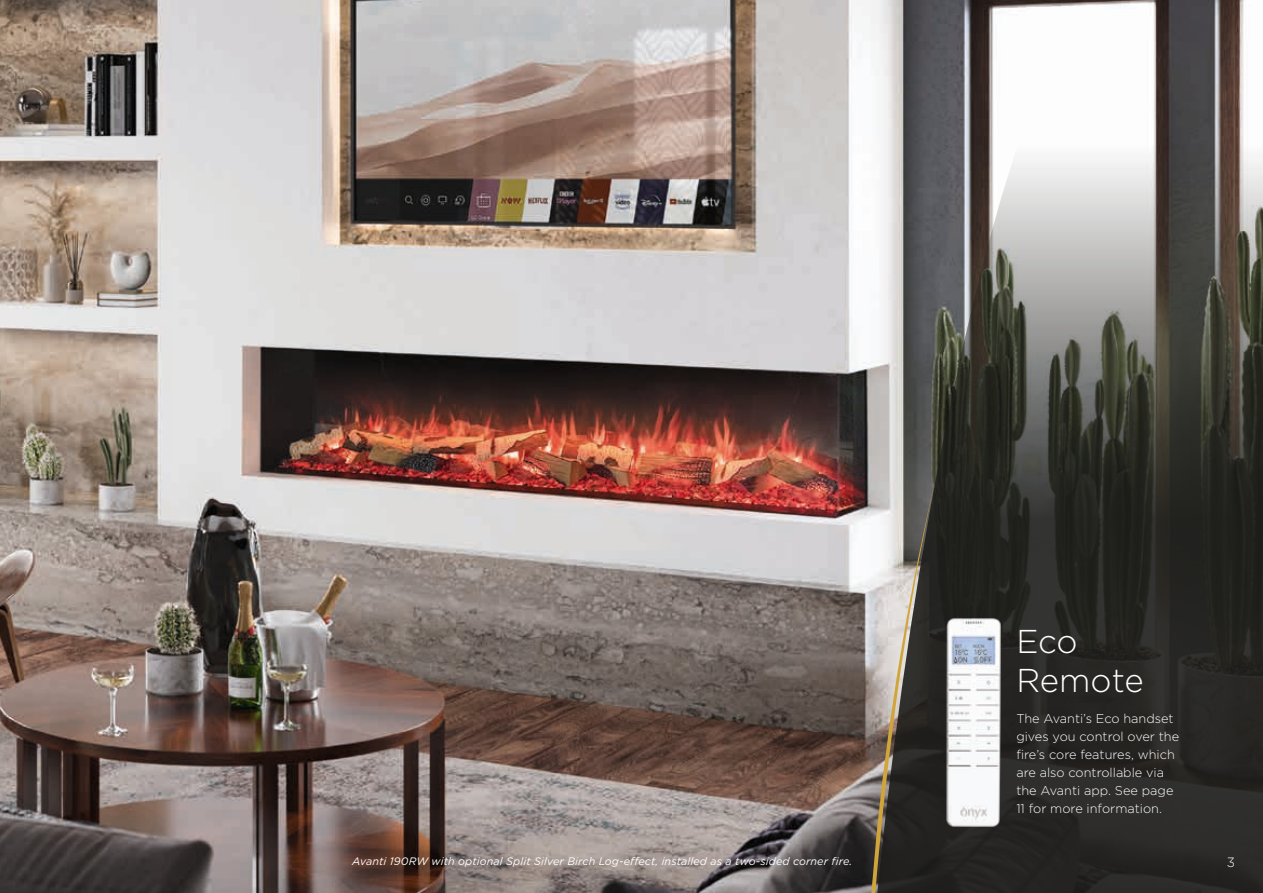
<style>
.page{position:relative;width:1263px;height:893px;background:#fff}
.page>*{position:absolute;margin:0;border:0;box-sizing:border-box;transform-origin:0 0}
.t1{font:300 33px/39px "Gotham";letter-spacing:-.01em;color:#fff}
.t2{font:300 13.5px "Gotham";color:#fff}
.t3{font:300 12.75px/18px "Gotham";color:#fff}
.t4{font:italic 10.8px "Gotham";letter-spacing:.01em;color:#fff}
</style>
<div class="page">
<img style="left:0;top:0;width:850px;height:893px">
<svg style="left:0;top:0;width:15px;height:325px;background:#ad9c8e"></svg>
<svg style="left:850px;top:0;width:413px;height:893px;background:#63625f"></svg>
<svg style="left:863px;top:487px;width:71px;height:406px;background:#736f69"></svg>
<img style="left:944px;top:614px;width:60px;height:215px">
<p class="t4" style="left:352px;top:854px;width:501px">Avanti 190RW with optional Split Silver Birch Log-effect, installed as a two-sided corner fire.</p>
<h1 class="t1" style="left:1016px;top:621px;width:129px">Eco<br>Remote</h1>
<p class="t3" style="left:1016px;top:709px;width:164px">The Avanti’s Eco handset gives you control over the fire’s core features, which are also controllable via the Avanti app. See page<br>11 for more information.</p>
<p class="t2" style="left:1227px;top:853px;width:10px">3</p>
</div>
